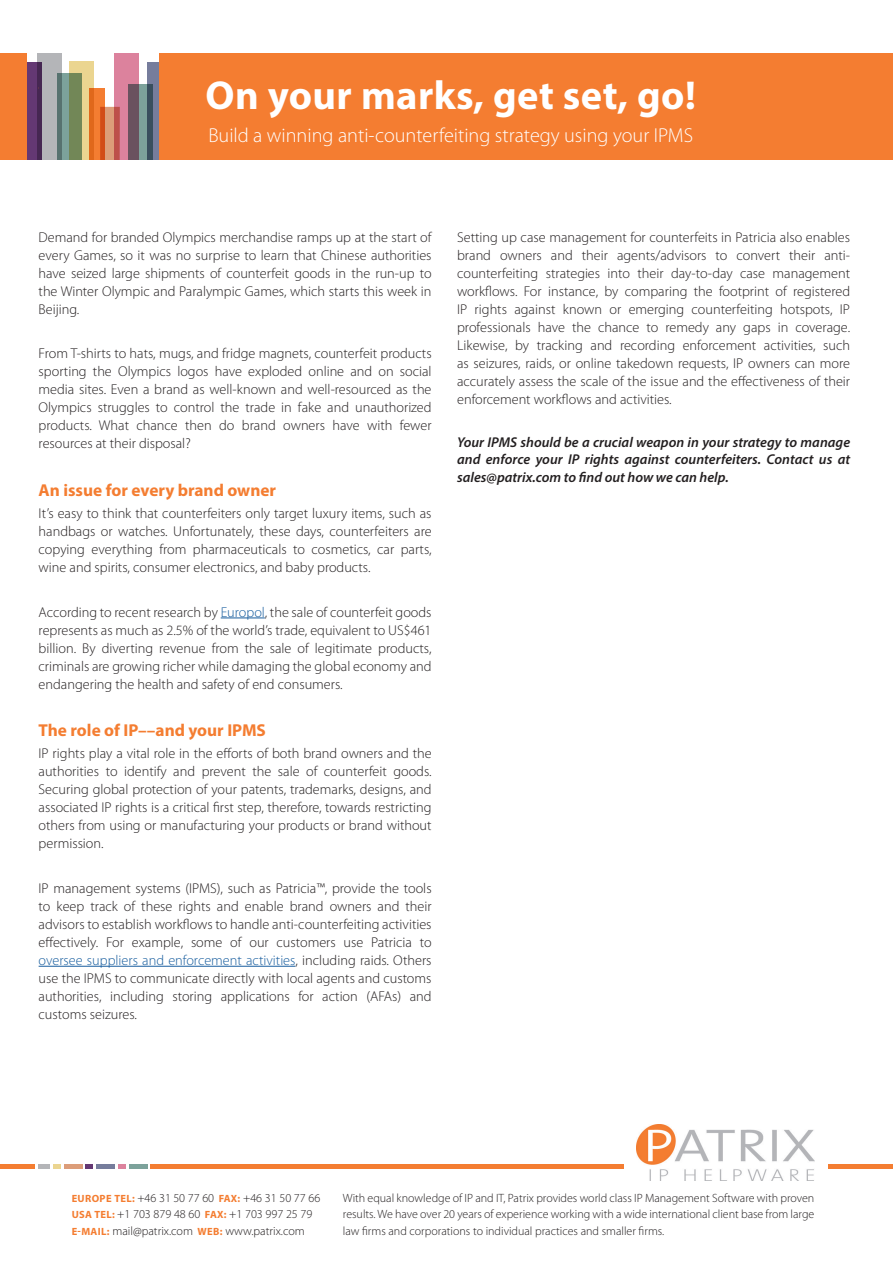
<style>
.page{position:relative;width:893px;height:1263px;background:#fff}
.page>*{position:absolute;margin:0;border:0;box-sizing:border-box;transform-origin:0 0}
.t1{font:700 40.5px "Myriad Pro";letter-spacing:.01em;color:#fff}
.t2{font:300 20.25px "Myriad Pro";color:#fff}
.t3{font:700 17.25px "Myriad Pro";color:#f47d31}
.t4{font:300 14.25px/18px "Myriad Pro";color:#231f20;text-align:justify}
.t5{font:italic 600 14.25px/17.1px "Myriad Pro";color:#231f20;text-align:justify}
.t6{font:300 12.15px/16.5px "Myriad Pro";color:#231f20}
.t7{font:300 12px/16.5px "Myriad Pro";color:#231f20;text-align:justify}
.s1{color:#175d9e}
.s2{font-weight:700;font-size:10.5px;color:#f47d31}
</style>
<div class="page">
<div style="left:114px;top:54px;width:25px;height:105px;background:#dc829d"></div>
<svg style="left:105px;top:107px;width:15px;height:52px"></svg>
<svg style="left:94px;top:88px;width:11px;height:71px"></svg>
<div style="left:17px;top:62px;width:25px;height:97px;background:#643873"></div>
<div style="left:148px;top:62px;width:16px;height:97px;background:#767d9c"></div>
<svg style="left:37px;top:54px;width:25px;height:105px;background:#9b95a1"></svg>
<svg style="left:128px;top:84px;width:25px;height:75px;background:#646a71"></svg>
<svg style="left:57px;top:74px;width:12px;height:85px"></svg>
<svg style="left:69px;top:61px;width:25px;height:98px;background:#b2a165"></svg>
<div style="left:159px;top:53px;width:734px;height:106px;background:#f47d31"></div>
<div style="left:0;top:53px;width:27px;height:106px;background:#f47d31"></div>
<hr style="left:150px;top:1164px;width:743px;height:4px;background:#f47d31">
<hr style="left:0;top:1164px;width:35px;height:4px;background:#f47d31">
<hr style="left:38px;top:1164px;width:12px;height:4px;background:#b4b5b8">
<svg style="left:53px;top:1164px;width:8px;height:4px"></svg>
<hr style="left:64px;top:1164px;width:18px;height:4px;background:#dc9d79">
<svg style="left:86px;top:1164px;width:7px;height:4px"></svg>
<hr style="left:97px;top:1164px;width:18px;height:4px;background:#767d9c">
<svg style="left:118px;top:1164px;width:7px;height:4px"></svg>
<hr style="left:129px;top:1164px;width:18px;height:4px;background:#7ca29b">
<div style="left:624px;top:1124px;width:203px;height:56px;background:#fff"></div>
<img style="left:636px;top:1124px;width:178px;height:56px">
<hr style="left:221px;top:617px;width:44px;height:1px;background:#175d9e">
<hr style="left:39px;top:966px;width:256px;height:1px;background:#175d9e">
<h1 class="t1" style="left:206px;top:69px;width:492px">On your marks, get set, go!</h1>
<h2 class="t2" style="left:208px;top:124px;width:486px">Build a winning anti-counterfeiting strategy using your IPMS</h2>
<p class="t4" style="left:39px;top:228px;width:395px">Demand for branded Olympics merchandise ramps up at the start of every Games, so it was no surprise to learn that Chinese authorities have seized large shipments of counterfeit goods in the run-up to the Winter Olympic and Paralympic Games, which starts this week in Beijing.</p>
<p class="t4" style="left:39px;top:345px;width:394px">From T-shirts to hats, mugs, and fridge magnets, counterfeit products sporting the Olympics logos have exploded online and on social media sites. Even a brand as well-known and well-resourced as the Olympics struggles to control the trade in fake and unauthorized products. What chance then do brand owners have with fewer resources at their disposal?</p>
<p class="t3" style="left:39px;top:479px;width:239px">An issue for every brand owner</p>
<p class="t4" style="left:39px;top:504px;width:394px">It’s easy to think that counterfeiters only target luxury items, such as handbags or watches. Unfortunately, these days, counterfeiters are copying everything from pharmaceuticals to cosmetics, car parts, wine and spirits, consumer electronics, and baby products.</p>
<p class="t4" style="left:39px;top:603px;width:394px">According to recent research by <span class="s1">Europol</span>, the sale of counterfeit goods represents as much as 2.5% of the world’s trade, equivalent to US$461 billion. By diverting revenue from the sale of legitimate products, criminals are growing richer while damaging the global economy and endangering the health and safety of end consumers.</p>
<p class="t3" style="left:39px;top:719px;width:229px">The role of IP––and your IPMS</p>
<p class="t4" style="left:39px;top:745px;width:394px">IP rights play a vital role in the efforts of both brand owners and the authorities to identify and prevent the sale of counterfeit goods.<br>Securing global protection of your patents, trademarks, designs, and associated IP rights is a critical first step, therefore, towards restricting others from using or manufacturing your products or brand without permission.</p>
<p class="t4" style="left:39px;top:879px;width:395px">IP management systems (IPMS), such as Patricia™, provide the tools to keep track of these rights and enable brand owners and their advisors to establish workflows to handle anti-counterfeiting activities effectively. For example, some of our customers use Patricia to <span class="s1">oversee suppliers and enforcement activities</span>, including raids. Others use the IPMS to communicate directly with local agents and customs authorities, including storing applications for action (AFAs) and customs seizures.</p>
<p class="t4" style="left:457px;top:228px;width:394px">Setting up case management for counterfeits in Patricia also enables brand owners and their agents/advisors to convert their anti&shy;counterfeiting strategies into their day-to-day case management workflows. For instance, by comparing the footprint of registered IP rights against known or emerging counterfeiting hotspots, IP professionals have the chance to remedy any gaps in coverage.<br>Likewise, by tracking and recording enforcement activities, such as seizures, raids, or online takedown requests, IP owners can more accurately assess the scale of the issue and the effectiveness of their enforcement workflows and activities.</p>
<p class="t5" style="left:457px;top:434px;width:395px">Your IPMS should be a crucial weapon in your strategy to manage and enforce your IP rights against counterfeiters. Contact us at sales@patrix.com to find out how we can help.</p>
<p class="t6" style="left:72px;top:1190px;width:250px"><span class="s2">EUROPE TEL:</span> +46 31 50 77 60 <span class="s2">FAX:</span> +46 31 50 77 66<br><span class="s2">USA TEL:</span> +1 703 879 48 60 <span class="s2">FAX:</span> +1 703 997 25 79<br><span class="s2">E-MAIL:</span> mail@patrix.com <span class="s2">WEB:</span> www.patrix.com</p>
<p class="t7" style="left:343px;top:1190px;width:473px">With equal knowledge of IP and IT, Patrix provides world class IP Management Software with proven results. We have over 20 years of experience working with a wide international client base from large law firms and corporations to individual practices and smaller firms.</p>
</div>
